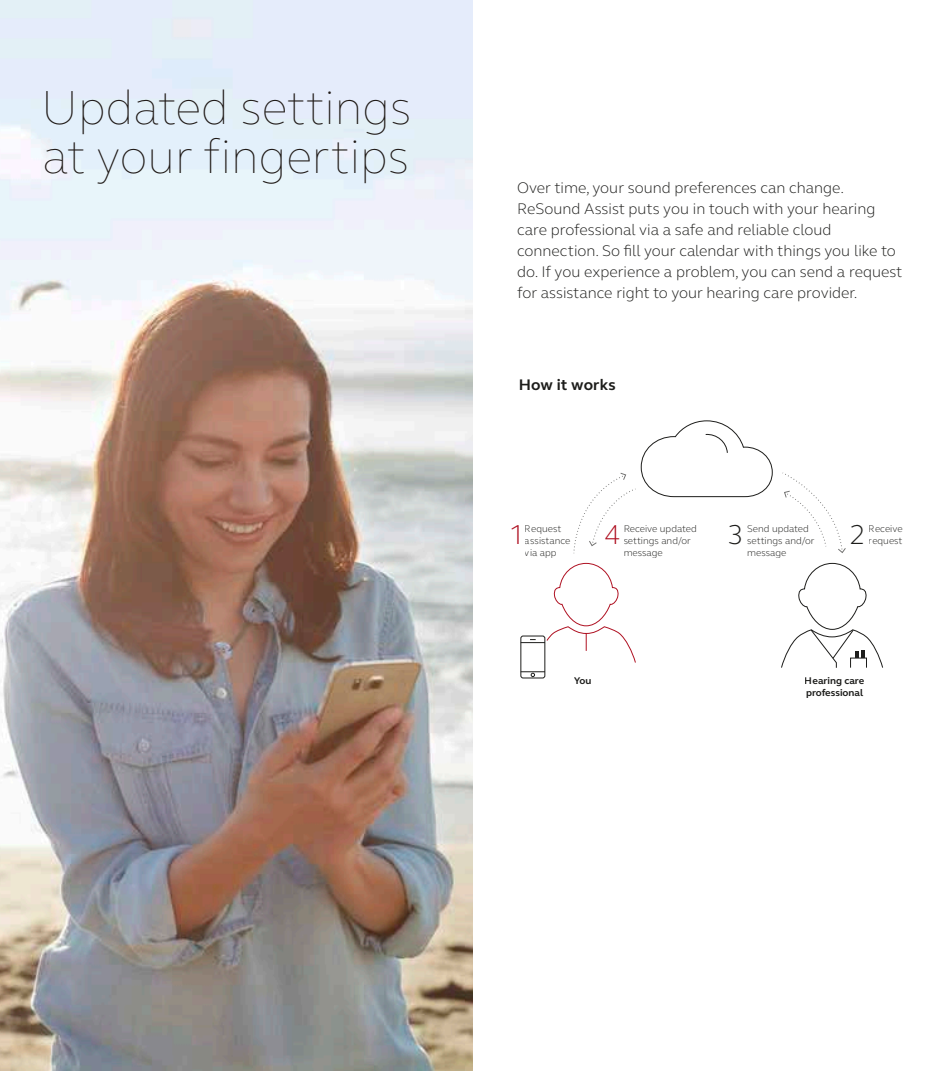
<style>
.page{position:relative;width:945px;height:1071px;background:#fff}
.page>*{position:absolute;margin:0;border:0;box-sizing:border-box;transform-origin:0 0}
.t1{font:100 49px/49px "GN Elliot";color:#1e1815}
.t2{font:300 28px "GN Elliot";color:#af1122}
.t3{font:300 28px "GN Elliot";color:#1d1d1b}
.t4{font:300 15.75px/21px "GN Elliot";color:#1d1d1b}
.t5{font:700 15.75px "GN Elliot";letter-spacing:.005em;color:#1d1d1b}
.t6{font:300 9.97px/11.7px "GN Elliot";color:#1d1d1b}
.t7{font:700 9.97px/11.7px "GN Elliot";color:#1d1d1b}
</style>
<div class="page">
<img style="left:0;top:0;width:472px;height:1071px">
<svg style="left:573px;top:420px;width:200px;height:134px"></svg>
<svg style="left:782px;top:472px;width:64px;height:81px"></svg>
<svg style="left:781px;top:562px;width:102px;height:106px"></svg>
<svg style="left:520px;top:562px;width:116px;height:116px"></svg>
<h1 class="t1" style="left:41px;top:81px;width:372px">Updated settings at your fingertips</h1>
<p class="t4" style="left:517px;top:177px;width:387px">Over time, your sound preferences can change.<br>ReSound Assist puts you in touch with your hearing care professional via a safe and reliable cloud connection. So fill your calendar with things you like to do. If you experience a problem, you can send a request for assistance right to your hearing care provider.</p>
<p class="t5" style="left:519px;top:374px;width:99px">How it works</p>
<h2 class="t2" style="left:509px;top:516px;width:18px">1</h2>
<h2 class="t2" style="left:605px;top:516px;width:18px">4</h2>
<h2 class="t3" style="left:727px;top:516px;width:18px">3</h2>
<h2 class="t3" style="left:850px;top:516px;width:18px">2</h2>
<p class="t6" style="left:525px;top:523px;width:47px">Request assistance via app</p>
<p class="t6" style="left:624px;top:523px;width:75px">Receive updated settings and/or message</p>
<p class="t6" style="left:747px;top:523px;width:69px">Send updated settings and/or message</p>
<p class="t6" style="left:869px;top:523px;width:36px">Receive request</p>
<p class="t7" style="left:574px;top:675px;width:19px">You</p>
<p class="t7" style="left:805px;top:675px;width:61px">Hearing care professional</p>
</div>
